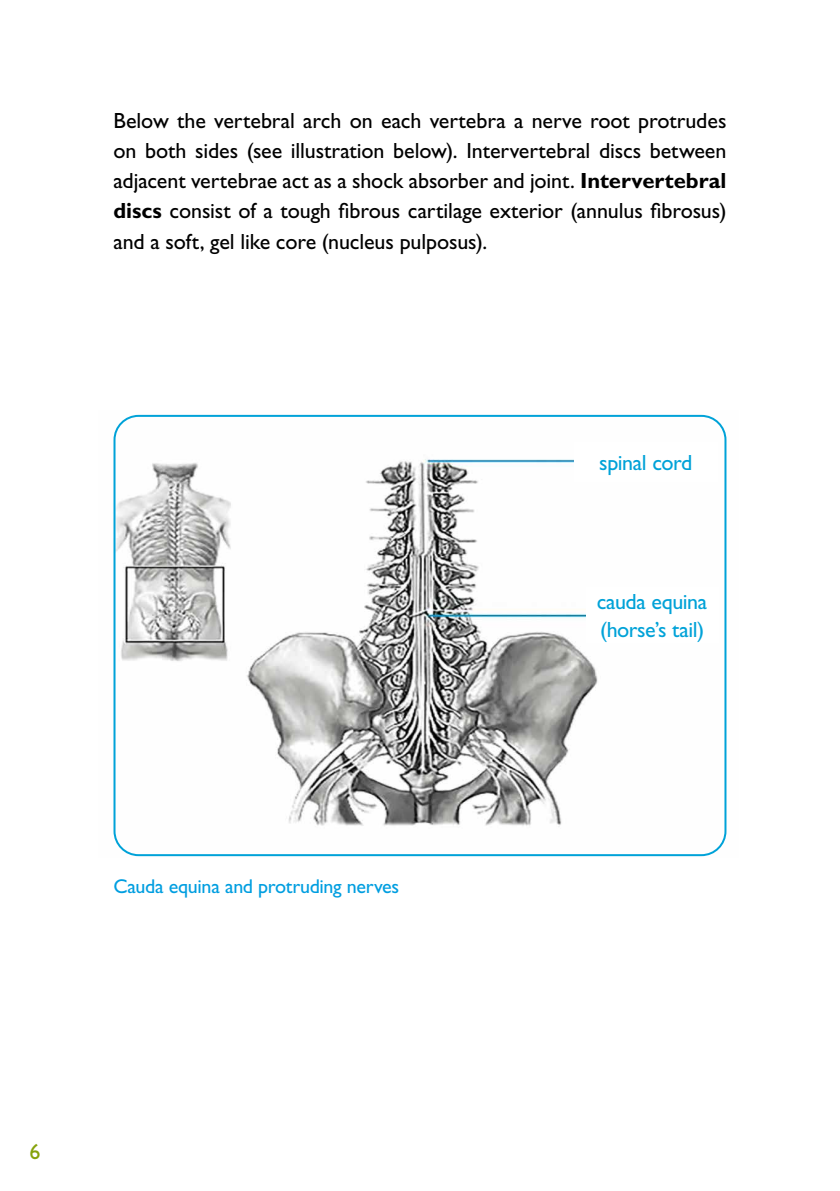
<style>
.page{position:relative;width:840px;height:1191px;background:#fff}
.page>*{position:absolute;margin:0;border:0;box-sizing:border-box;transform-origin:0 0}
.t1{font:22px/30px "Gill Sans Std";letter-spacing:-.01em;color:#000;text-align:justify}
.t2{font:22px/28px "Gill Sans Std";letter-spacing:-.02em;color:#00a2d8}
.t3{font:22px "Gill Sans Std";color:#86a20b}
.t4{font:20px "Gill Sans Std";letter-spacing:-.02em;color:#009ee0}
.s1{font-weight:700}
</style>
<div class="page">
<img style="left:116px;top:414px;width:611px;height:443px">
<div style="left:585px;top:587px;width:133px;height:56px;background:#fff"></div>
<div style="left:573px;top:442px;width:144px;height:40px;background:#fff"></div>
<div style="left:113px;top:415px;width:613px;height:441px;border:2px solid #00a2d8;border-radius:24px"></div>
<p class="t1" style="left:113px;top:106px;width:614px">Below the vertebral arch on each vertebra a nerve root protrudes on both sides (see illustration below). Intervertebral discs between adjacent vertebrae act as a shock absorber and joint. <span class="s1">Intervertebral discs</span> consist of a tough fibrous cartilage exterior (annulus fibrosus) and a soft, gel like core (nucleus pulposus).</p>
<p class="t2" style="left:599px;top:448px;width:94px">spinal cord</p>
<p class="t4" style="left:113px;top:874px;width:287px">Cauda equina and protruding nerves</p>
<p class="t2" style="left:596px;top:587px;width:112px">cauda equina (horse’s tail)</p>
<p class="t3" style="left:29px;top:1138px;width:13px">6</p>
</div>
